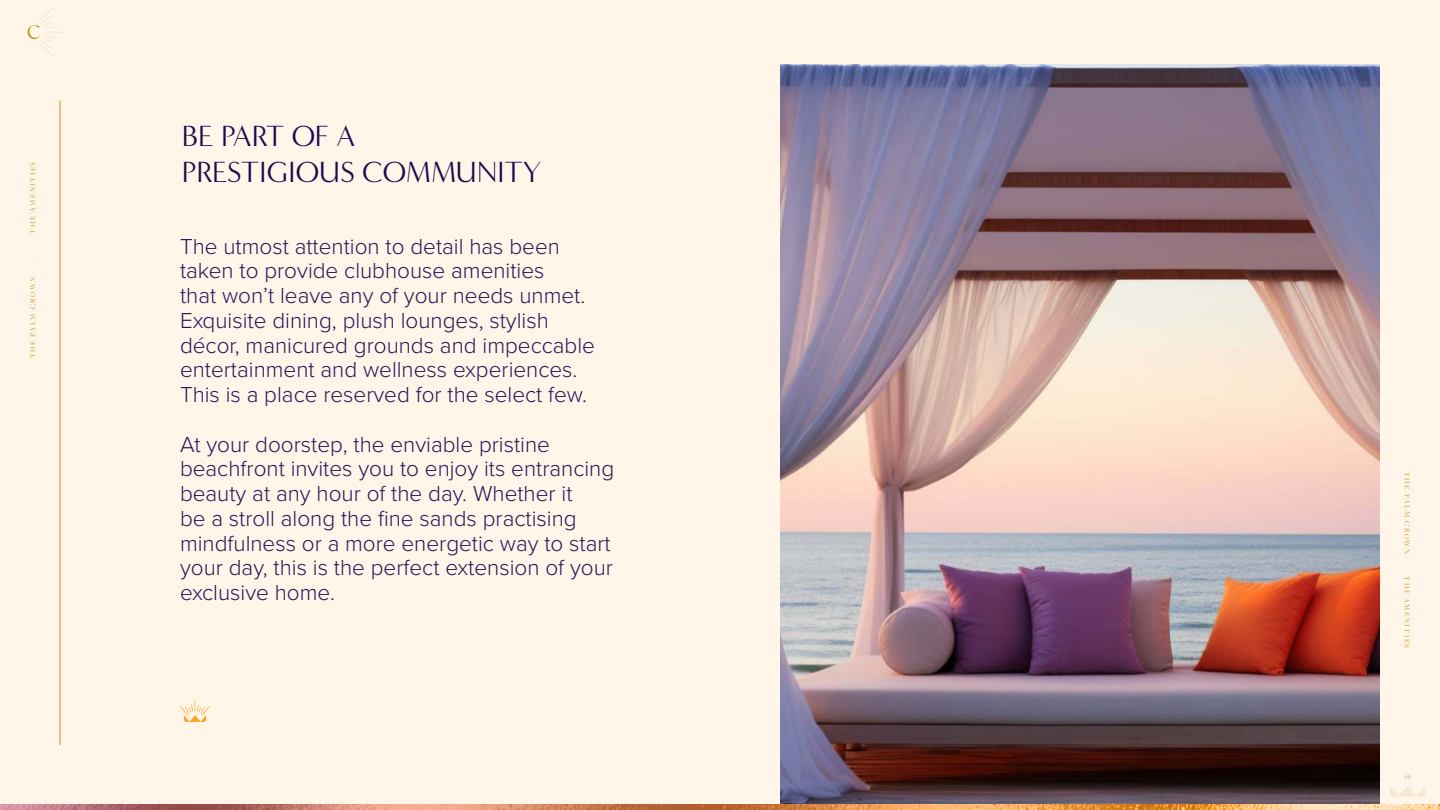
<style>
.page{position:relative;width:1440px;height:810px;background:#fff6e9}
.page>*{position:absolute;margin:0;border:0;box-sizing:border-box;transform-origin:0 0}
.t1{font:30px/36px "Minerva Modern";color:#23074d}
.t2{font:300 22.5px/24.8px "Proxima Nova";color:#2e1356}
.t3{font:7.5px "Freight Big Pro";letter-spacing:.2em;color:#cc8f14}
.t4{font:300 7.5px "Freight Big Pro";color:#cc8f14}
</style>
<div class="page">
<hr style="left:60px;top:100px;width:1px;height:645px;background:#cc8f14">
<img style="left:780px;top:65px;width:600px;height:740px">
<svg style="left:180px;top:701px;width:30px;height:21px"></svg>
<img style="left:0;top:805px;width:1440px;height:5px">
<svg style="left:28px;top:8px;width:34px;height:49px"></svg>
<svg style="left:1389px;top:786px;width:36px;height:11px"></svg>
<p class="t3" style="left:30px;top:234px;width:73px;rotate:-90deg">THE AMENITIES</p>
<p class="t3" style="left:30px;top:358px;width:83px;rotate:-90deg">THE PALM CROWN</p>
<h1 class="t1" style="left:182px;top:121px;width:361px">BE PART OF A<br>PRESTIGIOUS COMMUNITY</h1>
<p class="t2" style="left:180px;top:235px;width:417px">The utmost attention to detail has been taken to provide clubhouse amenities<br>that won’t leave any of your needs unmet.<br>Exquisite dining, plush lounges, stylish décor, manicured grounds and impeccable entertainment and wellness experiences.<br>This is a place reserved for the select few.</p>
<p class="t2" style="left:180px;top:433px;width:436px">At your doorstep, the enviable pristine beachfront invites you to enjoy its entrancing beauty at any hour of the day. Whether it<br>be a stroll along the fine sands practising mindfulness or a more energetic way to start your day, this is the perfect extension of your exclusive home.</p>
<p class="t3" style="left:1410px;top:472px;width:83px;rotate:90deg">THE PALM CROWN</p>
<p class="t3" style="left:1410px;top:576px;width:73px;rotate:90deg">THE AMENITIES</p>
<p class="t4" style="left:1404px;top:773px;width:8px">54</p>
</div>
